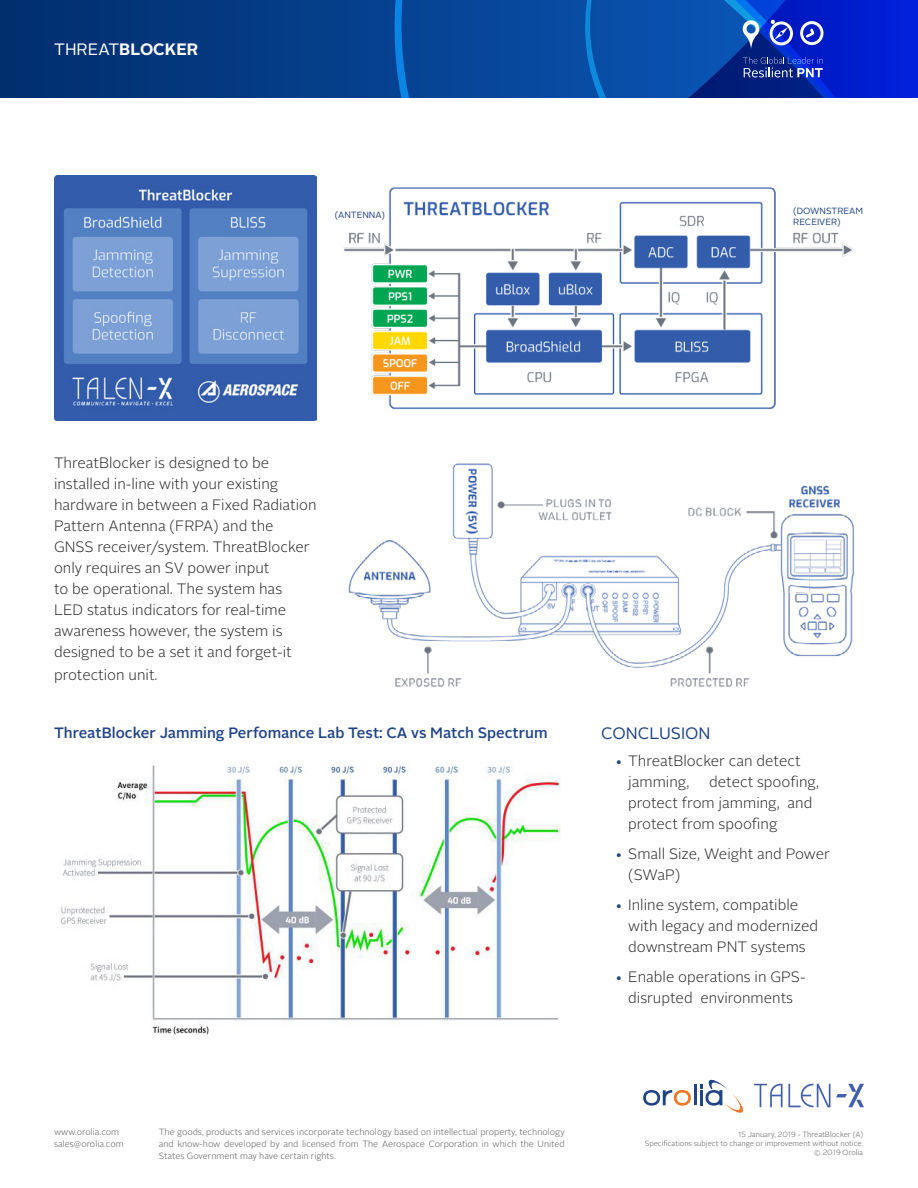
<style>
.page{position:relative;width:918px;height:1188px;background:#fff}
.page>*{position:absolute;margin:0;border:0;box-sizing:border-box;transform-origin:0 0}
.t1{font:700 16.5px "Alright Sans";color:#fff}
.t2{font:16.5px "Alright Sans";color:#1f4384}
.t3{font:300 15px/21px "Alright Sans";color:#292829}
.t4{font:500 15px "Alright Sans";color:#1f4384}
.t5{font:300 9px/12px "Alright Sans";color:#58595b}
.t6{font:9px/10.5px "Alright Sans";color:#1f4384}
.t7{font:300 7.5px/9px "Alright Sans";color:#58595b;text-align:right}
.s1{font-weight:400}
.s2{color:#1f4384}
</style>
<div class="page">
<svg style="left:0;top:0;width:688px;height:98px;background:#053e8b"></svg>
<svg style="left:585px;top:0;width:21px;height:98px;background:#095cb3"></svg>
<svg style="left:395px;top:0;width:14px;height:98px"></svg>
<svg style="left:688px;top:0;width:230px;height:98px;background:#0c34bc"></svg>
<img style="left:54px;top:176px;width:263px;height:245px">
<img style="left:343px;top:187px;width:511px;height:222px">
<img style="left:348px;top:463px;width:506px;height:224px">
<img style="left:61px;top:761px;width:500px;height:274px">
<svg style="left:754px;top:1084px;width:110px;height:23px"></svg>
<hr style="left:694px;top:1085px;width:2px;height:20px;background:#204584">
<svg style="left:643px;top:1090px;width:48px;height:16px"></svg>
<svg style="left:700px;top:1079px;width:43px;height:34px"></svg>
<p class="t1" style="left:54px;top:38px;width:146px"><span class="s1">THREAT</span>BLOCKER</p>
<p class="t6" style="left:335px;top:210px;width:52px">(ANTENNA)</p>
<p class="t6" style="left:793px;top:206px;width:71px">(DOWNSTREAM<br>RECEIVER)</p>
<p class="t3" style="left:54px;top:453px;width:264px">ThreatBlocker is designed to be installed in-line with your existing hardware in between a Fixed Radiation Pattern Antenna (FRPA) and the GNSS receiver/system. ThreatBlocker only requires an SV power input<br>to be operational. The system has<br>LED status indicators for real-time awareness however, the system is designed to be a set it and forget-it</p>
<p class="t3" style="left:54px;top:664px;width:105px">protection unit.</p>
<p class="t4" style="left:54px;top:722px;width:495px">ThreatBlocker Jamming Perfomance Lab Test: CA vs Match Spectrum</p>
<p class="t2" style="left:601px;top:722px;width:111px">CONCLUSION</p>
<p class="t3" style="left:628px;top:751px;width:174px;text-indent:-14px"><span class="s2">•</span> ThreatBlocker can detect jamming,</p>
<p class="t3" style="left:628px;top:772px;width:192px;text-indent:81px">detect spoofing, protect from jamming, and protect from spoofing</p>
<p class="t3" style="left:628px;top:844px;width:203px;text-indent:-14px"><span class="s2">•</span> Small Size, Weight and Power (SWaP)</p>
<p class="t3" style="left:628px;top:895px;width:191px;text-indent:-14px"><span class="s2">•</span> Inline system, compatible with legacy and modernized downstream PNT systems</p>
<p class="t3" style="left:615px;top:967px;width:192px;text-align:center"><span class="s2">•</span> Enable operations in GPS&shy;disrupted environments</p>
<p class="t5" style="left:54px;top:1126px;width:71px">www.orolia.com sales@orolia.com</p>
<p class="t5" style="left:159px;top:1126px;width:407px;text-align:justify">The goods, products and services incorporate technology based on intellectual property, technology and know-how developed by and licensed from The Aerospace Corporation in which the United States Government may have certain rights.</p>
<p class="t7" style="left:645px;top:1130px;width:220px">15 January, 2019 - ThreatBlocker (A)<br>Specifications subject to change or improvement without notice. © 2019 Orolia</p>
</div>
